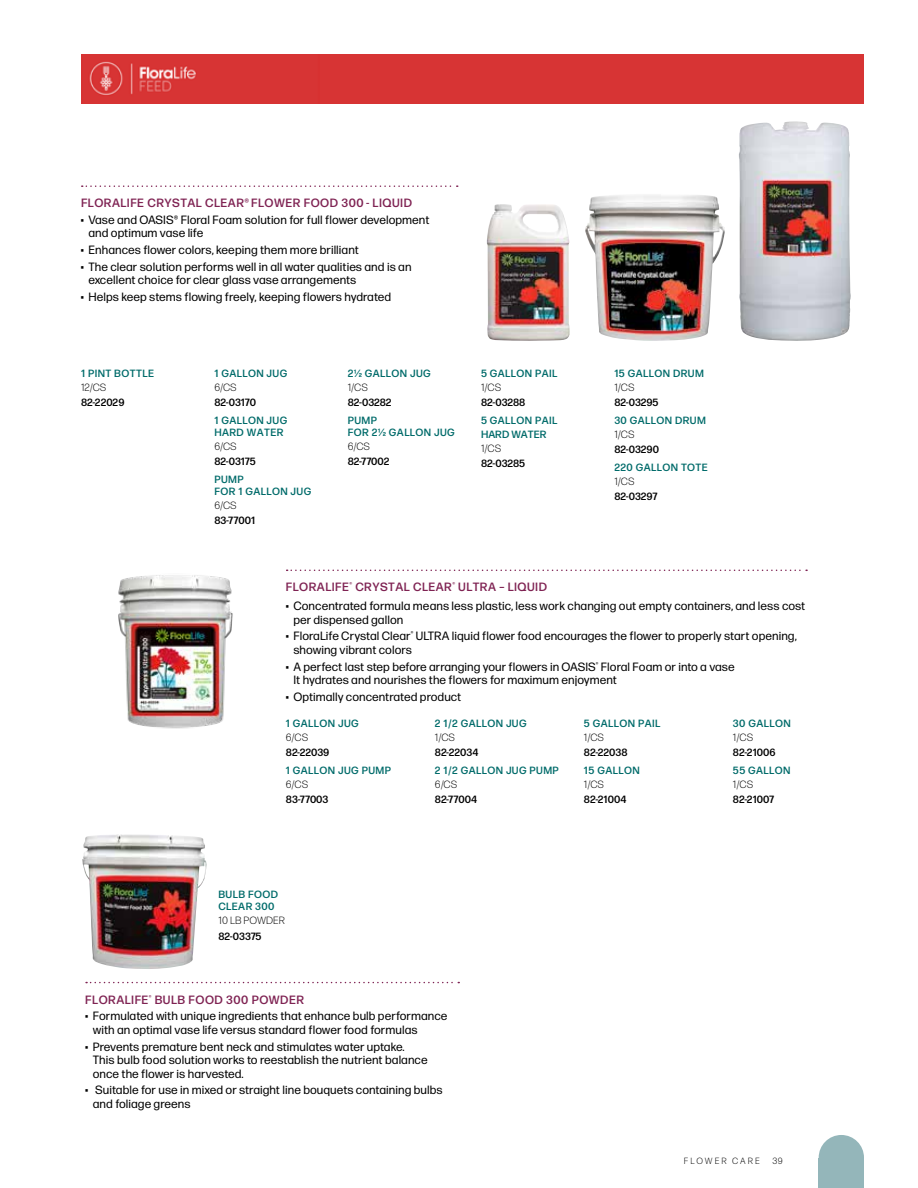
<style>
.page{position:relative;width:918px;height:1188px;background:#fff}
.page>*{position:absolute;margin:0;border:0;box-sizing:border-box;transform-origin:0 0}
.t1{font:12px/13.5px "Forma DJR Micro";letter-spacing:.005em;color:#000}
.t2{font:500 12px "Forma DJR Micro";letter-spacing:.04em;color:#7f2353}
.t3{font:500 10.5px/12px "Forma DJR Micro";letter-spacing:.04em;color:#006b6a}
.t4{font:500 10.5px "Forma DJR Micro";color:#000}
.t5{font:300 10.5px "Forma DJR Micro";color:#000}
.t6{font:300 9px "Forma DJR Micro";letter-spacing:.215em;color:#000}
</style>
<div class="page">
<div style="left:81px;top:54px;width:783px;height:50px;background:#d73434"></div>
<img style="left:89px;top:62px;width:107px;height:33px">
<svg style="left:82px;top:185px;width:376px;height:2px"></svg>
<svg style="left:86px;top:982px;width:373px;height:1px"></svg>
<img style="left:487px;top:204px;width:83px;height:137px">
<img style="left:739px;top:121px;width:112px;height:220px">
<img style="left:585px;top:195px;width:140px;height:146px">
<img style="left:82px;top:834px;width:125px;height:135px">
<svg style="left:287px;top:570px;width:520px;height:1px"></svg>
<img style="left:118px;top:575px;width:115px;height:154px">
<div style="left:819px;top:1135px;width:45px;height:45px;background:#94b6ba;border-radius:50%"></div>
<div style="left:819px;top:1158px;width:45px;height:30px;background:#94b6ba"></div>
<p class="t2" style="left:81px;top:195px;width:333px">FLORALIFE CRYSTAL CLEAR® FLOWER FOOD 300 - LIQUID</p>
<p class="t1" style="left:88px;top:213px;width:342px;text-indent:-8px">• Vase and OASIS® Floral Foam solution for full flower development and optimum vase life</p>
<p class="t1" style="left:81px;top:243px;width:279px">• Enhances flower colors, keeping them more brilliant</p>
<p class="t1" style="left:88px;top:260px;width:325px;text-indent:-8px">• The clear solution performs well in all water qualities and is an excellent choice for clear glass vase arrangements</p>
<p class="t1" style="left:81px;top:290px;width:312px">• Helps keep stems flowing freely, keeping flowers hydrated</p>
<p class="t3" style="left:81px;top:367px;width:74px">1 PINT BOTTLE</p>
<p class="t5" style="left:81px;top:381px;width:27px">12/CS</p>
<p class="t4" style="left:81px;top:396px;width:45px">82-22029</p>
<p class="t3" style="left:214px;top:367px;width:74px">1 GALLON JUG</p>
<p class="t5" style="left:214px;top:381px;width:24px">6/CS</p>
<p class="t4" style="left:214px;top:396px;width:43px">82-03170</p>
<p class="t3" style="left:214px;top:414px;width:74px">1 GALLON JUG<br>HARD WATER</p>
<p class="t5" style="left:214px;top:440px;width:24px">6/CS</p>
<p class="t4" style="left:214px;top:455px;width:43px">82-03175</p>
<p class="t3" style="left:214px;top:473px;width:98px">PUMP<br>FOR 1 GALLON JUG</p>
<p class="t5" style="left:214px;top:499px;width:24px">6/CS</p>
<p class="t4" style="left:214px;top:514px;width:42px">83-77001</p>
<p class="t3" style="left:348px;top:367px;width:85px">2½ GALLON JUG</p>
<p class="t5" style="left:348px;top:381px;width:22px">1/CS</p>
<p class="t4" style="left:348px;top:396px;width:45px">82-03282</p>
<p class="t3" style="left:348px;top:414px;width:109px">PUMP<br>FOR 2½ GALLON JUG</p>
<p class="t5" style="left:348px;top:440px;width:24px">6/CS</p>
<p class="t4" style="left:348px;top:455px;width:43px">82-77002</p>
<p class="t3" style="left:481px;top:367px;width:78px">5 GALLON PAIL</p>
<p class="t5" style="left:481px;top:381px;width:22px">1/CS</p>
<p class="t4" style="left:481px;top:396px;width:46px">82-03288</p>
<p class="t3" style="left:481px;top:413px;width:78px;line-height:14.1px">5 GALLON PAIL<br>HARD WATER</p>
<p class="t5" style="left:481px;top:442px;width:22px">1/CS</p>
<p class="t4" style="left:481px;top:457px;width:46px">82-03285</p>
<p class="t3" style="left:614px;top:367px;width:91px">15 GALLON DRUM</p>
<p class="t5" style="left:614px;top:381px;width:22px">1/CS</p>
<p class="t4" style="left:614px;top:396px;width:46px">82-03295</p>
<p class="t3" style="left:614px;top:414px;width:93px">30 GALLON DRUM</p>
<p class="t5" style="left:614px;top:428px;width:22px">1/CS</p>
<p class="t4" style="left:614px;top:443px;width:46px">82-03290</p>
<p class="t3" style="left:614px;top:461px;width:95px">220 GALLON TOTE</p>
<p class="t5" style="left:614px;top:475px;width:22px">1/CS</p>
<p class="t4" style="left:614px;top:490px;width:45px">82-03297</p>
<p class="t2" style="left:286px;top:579px;width:263px">FLORALIFE<sup>®</sup> CRYSTAL CLEAR<sup>®</sup> ULTRA – LIQUID</p>
<p class="t1" style="left:293px;top:599px;width:513px;text-indent:-8px">• Concentrated formula means less plastic, less work changing out empty containers, and less cost per dispensed gallon</p>
<p class="t1" style="left:293px;top:629px;width:505px;text-indent:-7px">• FloraLife Crystal Clear<sup>®</sup> ULTRA liquid flower food encourages the flower to properly start opening, showing vibrant colors</p>
<p class="t1" style="left:293px;top:659px;width:443px;text-indent:-8px">• A perfect last step before arranging your flowers in OASIS<sup>®</sup> Floral Foam or into a vase<br>It hydrates and nourishes the flowers for maximum enjoyment</p>
<p class="t1" style="left:286px;top:689px;width:177px">• Optimally concentrated product</p>
<p class="t3" style="left:286px;top:717px;width:74px">1 GALLON JUG</p>
<p class="t5" style="left:286px;top:731px;width:24px">6/CS</p>
<p class="t4" style="left:286px;top:746px;width:45px">82-22039</p>
<p class="t3" style="left:286px;top:764px;width:107px">1 GALLON JUG PUMP</p>
<p class="t5" style="left:286px;top:778px;width:24px">6/CS</p>
<p class="t4" style="left:286px;top:793px;width:44px">83-77003</p>
<p class="t3" style="left:435px;top:717px;width:93px">2 1/2 GALLON JUG</p>
<p class="t5" style="left:435px;top:731px;width:22px">1/CS</p>
<p class="t4" style="left:435px;top:746px;width:45px">82-22034</p>
<p class="t3" style="left:435px;top:764px;width:126px">2 1/2 GALLON JUG PUMP</p>
<p class="t5" style="left:435px;top:778px;width:24px">6/CS</p>
<p class="t4" style="left:435px;top:793px;width:44px">82-77004</p>
<p class="t3" style="left:584px;top:717px;width:78px">5 GALLON PAIL</p>
<p class="t5" style="left:584px;top:731px;width:22px">1/CS</p>
<p class="t4" style="left:584px;top:746px;width:45px">82-22038</p>
<p class="t3" style="left:584px;top:764px;width:57px">15 GALLON</p>
<p class="t5" style="left:584px;top:778px;width:22px">1/CS</p>
<p class="t4" style="left:584px;top:793px;width:44px">82-21004</p>
<p class="t3" style="left:733px;top:717px;width:59px">30 GALLON</p>
<p class="t5" style="left:733px;top:731px;width:22px">1/CS</p>
<p class="t4" style="left:733px;top:746px;width:44px">82-21006</p>
<p class="t3" style="left:733px;top:764px;width:59px">55 GALLON</p>
<p class="t5" style="left:733px;top:778px;width:22px">1/CS</p>
<p class="t4" style="left:733px;top:793px;width:43px">82-21007</p>
<p class="t3" style="left:218px;top:888px;width:61px">BULB FOOD<br>CLEAR 300</p>
<p class="t5" style="left:218px;top:914px;width:68px">10 LB POWDER</p>
<p class="t4" style="left:218px;top:929px;width:45px">82-03375</p>
<p class="t2" style="left:85px;top:992px;width:220px">FLORALIFE<sup>®</sup> BULB FOOD 300 POWDER</p>
<p class="t1" style="left:93px;top:1009px;width:356px;text-indent:-8px">• Formulated with unique ingredients that enhance bulb performance with an optimal vase life versus standard flower food formulas</p>
<p class="t1" style="left:93px;top:1039px;width:336px;text-indent:-7px">• Prevents premature bent neck and stimulates water uptake.<br>This bulb food solution works to reestablish the nutrient balance once the flower is harvested.</p>
<p class="t1" style="left:93px;top:1083px;width:351px;text-indent:-8px">• Suitable for use in mixed or straight line bouquets containing bulbs and foliage greens</p>
<p class="t6" style="left:684px;top:1156px;width:78px">FLOWER CARE</p>
<p class="t6" style="left:772px;top:1156px;width:12px">39</p>
</div>
